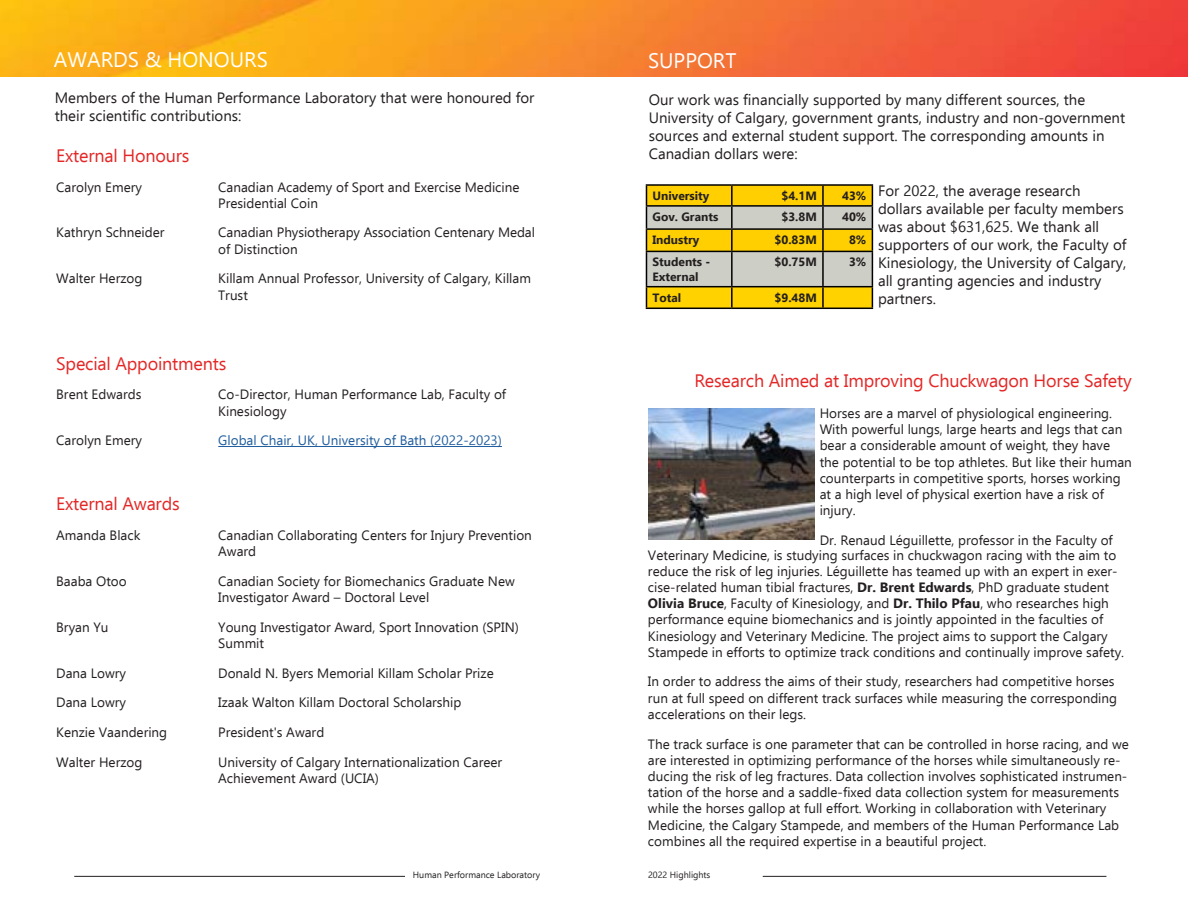
<style>
.page{position:relative;width:1188px;height:918px;background:#fff}
.page>*{position:absolute;margin:0;border:0;box-sizing:border-box;transform-origin:0 0}
.t1{font:21px "Ebrima";color:#fff}
.t2{font:18px "Ebrima";letter-spacing:-.01em;color:#e32726}
.t3{font:15px/18px "Ebrima";color:#231f20}
.t4{font:13.5px/16.2px "Ebrima";color:#231f20}
.t5{font:13.5px "Ebrima";color:#215e9e}
.t6{font:700 12px/14.4px "Ebrima";color:#231f20}
.t7{font:9px "Ebrima";color:#231f20}
.s1{font-weight:700}
</style>
<div class="page">
<hr style="left:74px;top:876px;width:331px;height:1px;background:#231f20">
<img style="left:0;top:0;width:1188px;height:77px">
<hr style="left:763px;top:876px;width:343px;height:1px;background:#231f20">
<hr style="left:218px;top:446px;width:284px;height:1px;background:#215e9e">
<hr style="left:646px;top:184px;width:86px;height:2px;background:#000">
<hr style="left:732px;top:184px;width:91px;height:2px;background:#000">
<hr style="left:823px;top:184px;width:50px;height:2px;background:#000">
<svg style="left:646px;top:185px;width:227px;height:123px;background:#d4be57"></svg>
<hr style="left:646px;top:308px;width:86px;height:1px;background:#000">
<hr style="left:732px;top:308px;width:91px;height:1px;background:#000">
<hr style="left:823px;top:308px;width:50px;height:1px;background:#000">
<img style="left:648px;top:408px;width:167px;height:132px">
<h1 class="t1" style="left:54px;top:44px;width:215px">AWARDS &amp; HONOURS</h1>
<h1 class="t1" style="left:648px;top:45px;width:90px">SUPPORT</h1>
<p class="t3" style="left:55px;top:89px;width:481px">Members of the Human Performance Laboratory that were honoured for their scientific contributions:</p>
<h2 class="t2" style="left:56px;top:142px;width:135px">External Honours</h2>
<p class="t4" style="left:56px;top:178px;width:87px">Carolyn Emery</p>
<p class="t4" style="left:218px;top:178px;width:303px">Canadian Academy of Sport and Exercise Medicine<br>Presidential Coin</p>
<p class="t4" style="left:56px;top:224px;width:110px">Kathryn Schneider</p>
<p class="t4" style="left:218px;top:224px;width:318px">Canadian Physiotherapy Association Centenary Medal of Distinction</p>
<p class="t4" style="left:56px;top:270px;width:88px">Walter Herzog</p>
<p class="t4" style="left:218px;top:270px;width:314px">Killam Annual Professor, University of Calgary, Killam<br>Trust</p>
<p class="t3" style="left:649px;top:90px;width:478px">Our work was financially supported by many different sources, the University of Calgary, government grants, industry and non-government sources and external student support. The corresponding amounts in Canadian dollars were:</p>
<p class="t6" style="left:652px;top:188px;width:58px">University</p>
<p class="t6" style="left:782px;top:188px;width:37px">$4.1M</p>
<p class="t6" style="left:842px;top:188px;width:26px">43%</p>
<p class="t6" style="left:652px;top:209px;width:67px">Gov. Grants</p>
<p class="t6" style="left:782px;top:209px;width:37px">$3.8M</p>
<p class="t6" style="left:842px;top:209px;width:26px">40%</p>
<p class="t6" style="left:652px;top:232px;width:48px">Industry</p>
<p class="t6" style="left:775px;top:232px;width:44px">$0.83M</p>
<p class="t6" style="left:849px;top:232px;width:19px">8%</p>
<p class="t6" style="left:652px;top:254px;width:59px">Students -<br>External</p>
<p class="t6" style="left:775px;top:254px;width:44px">$0.75M</p>
<p class="t6" style="left:849px;top:254px;width:19px">3%</p>
<p class="t6" style="left:652px;top:289px;width:30px">Total</p>
<p class="t6" style="left:775px;top:289px;width:44px">$9.48M</p>
<p class="t3" style="left:878px;top:181px;width:250px">For 2022, the average research dollars available per faculty members was about $631,625. We thank all supporters of our work, the Faculty of<br>Kinesiology, the University of Calgary, all granting agencies and industry partners.</p>
<h2 class="t2" style="left:56px;top:350px;width:172px">Special Appointments</h2>
<p class="t4" style="left:56px;top:386px;width:87px">Brent Edwards</p>
<p class="t4" style="left:218px;top:386px;width:289px">Co-Director, Human Performance Lab, Faculty of<br>Kinesiology</p>
<p class="t4" style="left:56px;top:432px;width:87px">Carolyn Emery</p>
<p class="t5" style="left:218px;top:431px;width:285px">Global Chair, UK, University of Bath (2022-2023)</p>
<h2 class="t2" style="left:56px;top:490px;width:125px">External Awards</h2>
<p class="t4" style="left:56px;top:526px;width:86px">Amanda Black</p>
<p class="t4" style="left:218px;top:526px;width:315px">Canadian Collaborating Centers for Injury Prevention<br>Award</p>
<p class="t4" style="left:56px;top:572px;width:72px">Baaba Otoo</p>
<p class="t4" style="left:218px;top:572px;width:298px">Canadian Society for Biomechanics Graduate New<br>Investigator Award – Doctoral Level</p>
<p class="t4" style="left:56px;top:618px;width:54px">Bryan Yu</p>
<p class="t4" style="left:218px;top:618px;width:302px">Young Investigator Award, Sport Innovation (SPIN)<br>Summit</p>
<p class="t4" style="left:56px;top:664px;width:71px">Dana Lowry</p>
<p class="t4" style="left:218px;top:664px;width:277px">Donald N. Byers Memorial Killam Scholar Prize</p>
<p class="t4" style="left:56px;top:694px;width:71px">Dana Lowry</p>
<p class="t4" style="left:218px;top:694px;width:245px">Izaak Walton Killam Doctoral Scholarship</p>
<p class="t4" style="left:56px;top:724px;width:112px">Kenzie Vaandering</p>
<p class="t4" style="left:218px;top:724px;width:108px">President's Award</p>
<p class="t4" style="left:56px;top:753px;width:88px">Walter Herzog</p>
<p class="t4" style="left:218px;top:753px;width:285px">University of Calgary Internationalization Career<br>Achievement Award (UCIA)</p>
<h2 class="t2" style="left:694px;top:368px;width:439px">Research Aimed at Improving Chuckwagon Horse Safety</h2>
<p class="t4" style="left:820px;top:405px;width:314px">Horses are a marvel of physiological engineering.<br>With powerful lungs, large hearts and legs that can bear a considerable amount of weight, they have the potential to be top athletes. But like their human counterparts in competitive sports, horses working at a high level of physical exertion have a risk of injury.</p>
<p class="t4" style="left:648px;top:532px;width:470px;line-height:14.5px;text-align:right">Dr. Renaud Léguillette, professor in the Faculty of<br>Veterinary Medicine, is studying surfaces in chuckwagon racing with the aim to</p>
<p class="t4" style="left:648px;top:562px;width:478px">reduce the risk of leg injuries. Léguillette has teamed up with an expert in exer&shy;cise-related human tibial fractures, <span class="s1">Dr. Brent Edwards</span>, PhD graduate student <span class="s1">Olivia Bruce</span>, Faculty of Kinesiology, and <span class="s1">Dr. Thilo Pfau</span>, who researches high performance equine biomechanics and is jointly appointed in the faculties of Kinesiology and Veterinary Medicine. The project aims to support the Calgary Stampede in efforts to optimize track conditions and continually improve safety.</p>
<p class="t4" style="left:648px;top:673px;width:471px">In order to address the aims of their study, researchers had competitive horses run at full speed on different track surfaces while measuring the corresponding accelerations on their legs.</p>
<p class="t4" style="left:648px;top:735px;width:482px">The track surface is one parameter that can be controlled in horse racing, and we are interested in optimizing performance of the horses while simultaneously re&shy;ducing the risk of leg fractures. Data collection involves sophisticated instrumen&shy;tation of the horse and a saddle-fixed data collection system for measurements while the horses gallop at full effort. Working in collaboration with Veterinary Medicine, the Calgary Stampede, and members of the Human Performance Lab combines all the required expertise in a beautiful project.</p>
<p class="t7" style="left:413px;top:868px;width:129px">Human Performance Laboratory</p>
<p class="t7" style="left:648px;top:868px;width:64px">2022 Highlights</p>
</div>
